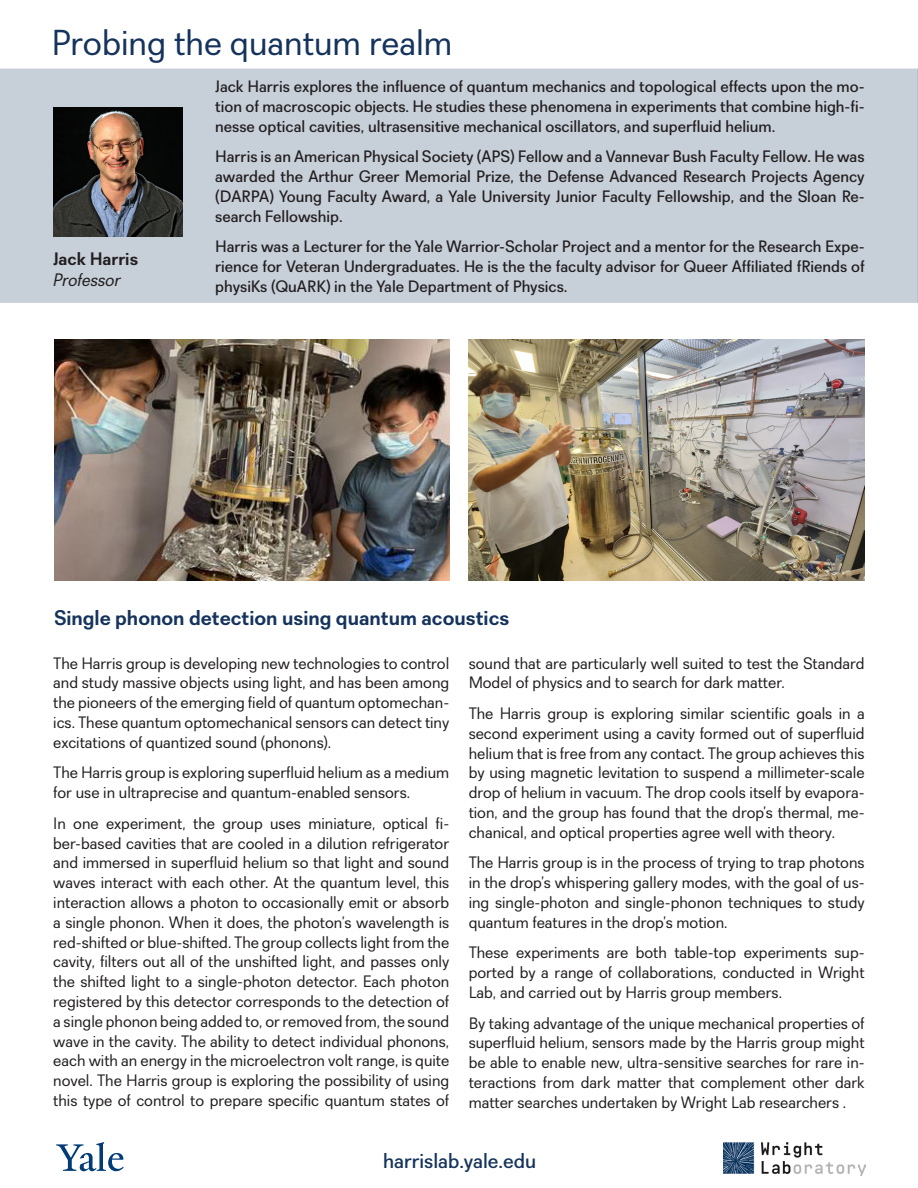
<style>
.page{position:relative;width:918px;height:1188px;background:#fff}
.page>*{position:absolute;margin:0;border:0;box-sizing:border-box;transform-origin:0 0}
.t1{font:36px "Recta";color:#15335c}
.t2{font:700 21px "Recta";color:#15335c}
.t3{font:500 21px "Recta";color:#15335c}
.t4{font:700 18px "Recta";color:#231f20}
.t5{font:italic 18px "Recta";color:#231f20}
.t6{font:16.5px/19.8px "Recta";color:#231f20;text-align:justify}
.t7{font:500 16.5px/19.8px "Recta";color:#231f20;text-align:justify}
</style>
<div class="page">
<img style="left:54px;top:340px;width:396px;height:240px">
<div style="left:0;top:69px;width:918px;height:234px;background:#c7cfd9"></div>
<img style="left:53px;top:107px;width:130px;height:130px">
<img style="left:469px;top:340px;width:396px;height:240px">
<img style="left:723px;top:1142px;width:142px;height:34px">
<svg style="left:56px;top:1142px;width:68px;height:29px"></svg>
<p class="t1" style="left:51px;top:21px;width:402px">Probing the quantum realm</p>
<p class="t4" style="left:53px;top:248px;width:87px">Jack Harris</p>
<p class="t5" style="left:53px;top:270px;width:69px">Professor</p>
<p class="t7" style="left:215px;top:77px;width:651px">Jack Harris explores the influence of quantum mechanics and topological effects upon the mo&shy;tion of macroscopic objects. He studies these phenomena in experiments that combine high-fi&shy;nesse optical cavities, ultrasensitive mechanical oscillators, and superfluid helium.</p>
<p class="t7" style="left:215px;top:147px;width:651px">Harris is an American Physical Society (APS) Fellow and a Vannevar Bush Faculty Fellow. He was awarded the Arthur Greer Memorial Prize, the Defense Advanced Research Projects Agency (DARPA) Young Faculty Award, a Yale University Junior Faculty Fellowship, and the Sloan Re&shy;search Fellowship.</p>
<p class="t7" style="left:215px;top:237px;width:651px">Harris was a Lecturer for the Yale Warrior-Scholar Project and a mentor for the Research Expe&shy;rience for Veteran Undergraduates. He is the the faculty advisor for Queer Affiliated fRiends of physiKs (QuARK) in the Yale Department of Physics.</p>
<p class="t2" style="left:54px;top:605px;width:457px">Single phonon detection using quantum acoustics</p>
<p class="t6" style="left:53px;top:653px;width:398px">The Harris group is developing new technologies to control and study massive objects using light, and has been among the pioneers of the emerging field of quantum optomechan&shy;ics. These quantum optomechanical sensors can detect tiny excitations of quantized sound (phonons).</p>
<p class="t6" style="left:53px;top:763px;width:398px">The Harris group is exploring superfluid helium as a medium for use in ultraprecise and quantum-enabled sensors.</p>
<p class="t6" style="left:53px;top:813px;width:398px">In one experiment, the group uses miniature, optical fi&shy;ber-based cavities that are cooled in a dilution refrigerator and immersed in superfluid helium so that light and sound waves interact with each other. At the quantum level, this interaction allows a photon to occasionally emit or absorb a single phonon. When it does, the photon’s wavelength is red-shifted or blue-shifted. The group collects light from the cavity, filters out all of the unshifted light, and passes only the shifted light to a single-photon detector. Each photon registered by this detector corresponds to the detection of a single phonon being added to, or removed from, the sound wave in the cavity. The ability to detect individual phonons, each with an energy in the microelectron volt range, is quite novel. The Harris group is exploring the possibility of using this type of control to prepare specific quantum states of</p>
<p class="t6" style="left:469px;top:653px;width:398px">sound that are particularly well suited to test the Standard<br>Model of physics and to search for dark matter.</p>
<p class="t6" style="left:469px;top:704px;width:398px">The Harris group is exploring similar scientific goals in a second experiment using a cavity formed out of superfluid helium that is free from any contact. The group achieves this by using magnetic levitation to suspend a millimeter-scale drop of helium in vacuum. The drop cools itself by evapora&shy;tion, and the group has found that the drop’s thermal, me&shy;chanical, and optical properties agree well with theory.</p>
<p class="t6" style="left:469px;top:853px;width:398px">The Harris group is in the process of trying to trap photons in the drop’s whispering gallery modes, with the goal of us&shy;ing single-photon and single-phonon techniques to study quantum features in the drop’s motion.</p>
<p class="t6" style="left:469px;top:943px;width:398px">These experiments are both table-top experiments sup&shy;ported by a range of collaborations, conducted in Wright Lab, and carried out by Harris group members.</p>
<p class="t6" style="left:469px;top:1013px;width:398px">By taking advantage of the unique mechanical properties of superfluid helium, sensors made by the Harris group might be able to enable new, ultra-sensitive searches for rare in&shy;teractions from dark matter that complement other dark matter searches undertaken by Wright Lab researchers .</p>
<p class="t3" style="left:383px;top:1148px;width:155px">harrislab.yale.edu</p>
</div>
